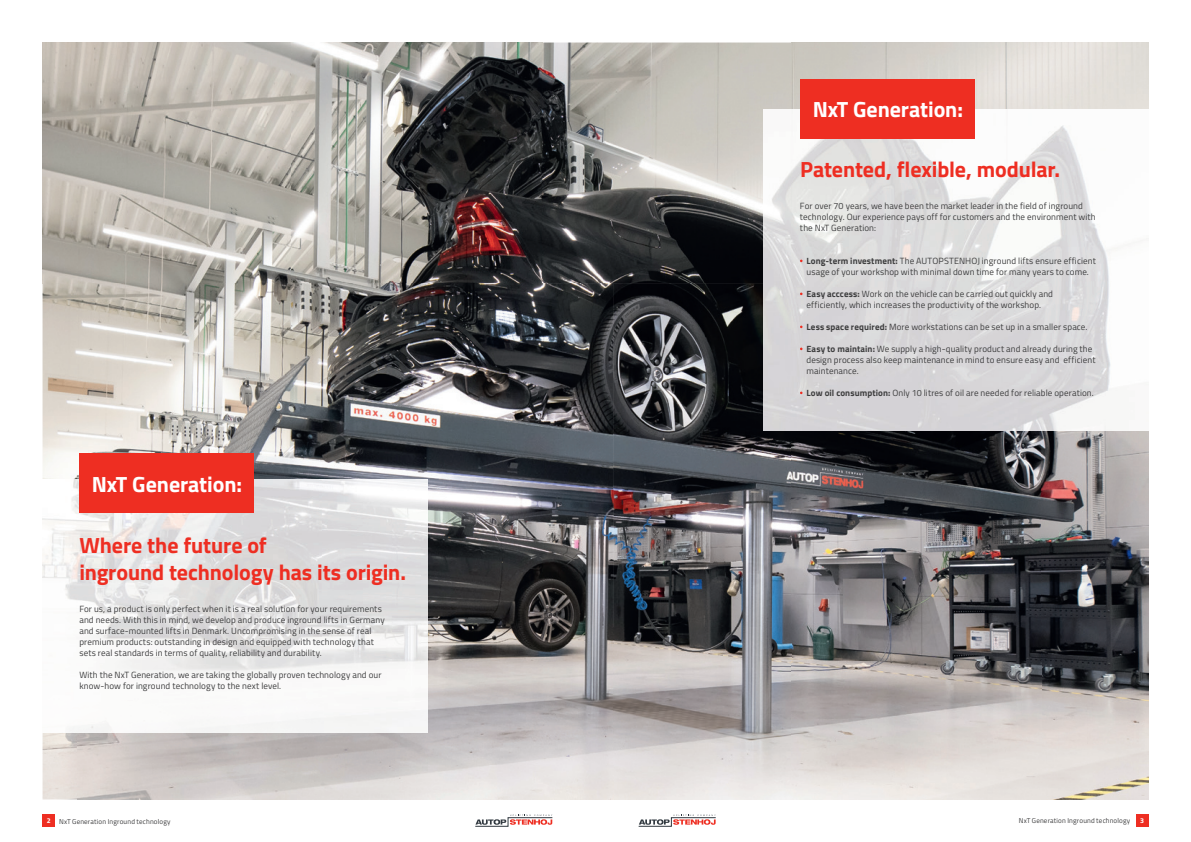
<style>
.page{position:relative;width:1191px;height:842px;background:#fff}
.page>*{position:absolute;margin:0;border:0;box-sizing:border-box;transform-origin:0 0}
.t1{font:700 22px/26.4px "Titillium Web";letter-spacing:-.005em;color:#ee2e22}
.t2{font:700 22px "Titillium Web";letter-spacing:-.005em;color:#fff}
.t3{font:9px/11px "Titillium Web";letter-spacing:.01em;color:#3e3e3f}
.t4{font:7px "Titillium Web";letter-spacing:.02em;color:#3e3e3f}
.t5{font:700 7px "Titillium Web";color:#fff}
.s1{font-weight:700}
.s2{font-weight:700;color:#fff}
</style>
<div class="page">
<div style="left:43px;top:814px;width:12px;height:12px;background:#ee2e22"></div>
<div style="left:1135px;top:814px;width:13px;height:12px;background:#ee2e22"></div>
<svg style="left:638px;top:814px;width:78px;height:12px"></svg>
<svg style="left:475px;top:814px;width:77px;height:12px"></svg>
<img style="left:43px;top:43px;width:748px;height:240px">
<img style="left:791px;top:43px;width:357px;height:66px">
<img style="left:43px;top:283px;width:570px;height:206px">
<img style="left:613px;top:283px;width:178px;height:516px">
<img style="left:791px;top:431px;width:357px;height:368px">
<img style="left:43px;top:732px;width:35px;height:67px">
<img style="left:399px;top:489px;width:214px;height:310px">
<img style="left:43px;top:480px;width:384px;height:252px">
<div style="left:79px;top:454px;width:174px;height:59px;background:#ee2e22"></div>
<img style="left:763px;top:109px;width:380px;height:322px">
<div style="left:800px;top:79px;width:174px;height:60px;background:#ee2e22"></div>
<h1 class="t2" style="left:812px;top:93px;width:152px">NxT Generation:</h1>
<h1 class="t1" style="left:800px;top:155px;width:261px">Patented, flexible, modular.</h1>
<h1 class="t2" style="left:92px;top:467px;width:152px">NxT Generation:</h1>
<h1 class="t1" style="left:79px;top:531px;width:328px">Where the future of<br>inground technology has its origin.</h1>
<p class="t3" style="left:79px;top:603px;width:307px">For us, a product is only perfect when it is a real solution for your requirements and needs. With this in mind, we develop and produce inground lifts in Germany and surface-mounted lifts in Denmark. Uncompromising in the sense of real premium products: outstanding in design and equipped with technology that sets real standards in terms of quality, reliability and durability.</p>
<p class="t3" style="left:79px;top:669px;width:304px">With the NxT Generation, we are taking the globally proven technology and our know-how for inground technology to the next level.</p>
<p class="t3" style="left:800px;top:200px;width:297px">For over 70 years, we have been the market leader in the field of inground technology. Our experience pays off for customers and the environment with the NxT Generation:</p>
<p class="t3" style="left:806px;top:255px;width:291px"><span class="s1">Long-term investment:</span> The AUTOPSTENHOJ inground lifts ensure efficient usage of your workshop with minimal down time for many years to come.</p>
<p class="t3" style="left:806px;top:288px;width:248px"><span class="s1">Easy acccess:</span> Work on the vehicle can be carried out quickly and efficiently, which increases the productivity of the workshop.</p>
<p class="t3" style="left:806px;top:321px;width:282px"><span class="s1">Less space required:</span> More workstations can be set up in a smaller space.</p>
<p class="t3" style="left:806px;top:343px;width:290px"><span class="s1">Easy to maintain:</span> We supply a high-quality product and already during the design process also keep maintenance in mind to ensure easy and efficient maintenance.</p>
<p class="t3" style="left:806px;top:387px;width:289px"><span class="s1">Low oil consumption:</span> Only 10 litres of oil are needed for reliable operation.</p>
<p class="t4" style="left:47px;top:816px;width:125px"><span class="s2">2</span> NxT Generation Inground technology</p>
<p class="t4" style="left:1019px;top:816px;width:113px">NxT Generation Inground technology</p>
<p class="t5" style="left:1140px;top:815px;width:5px">3</p>
</div>
